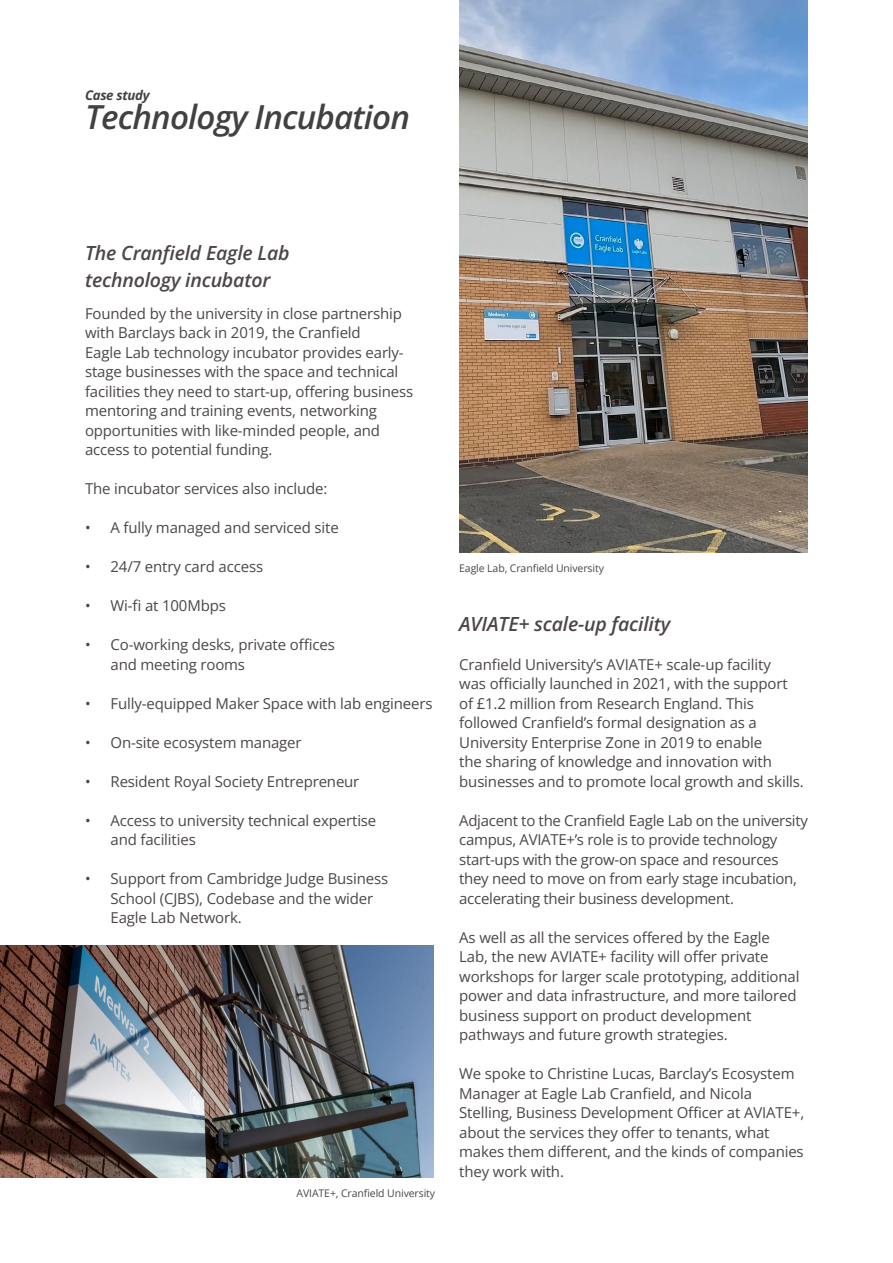
<style>
.page{position:relative;width:893px;height:1263px;background:#fff}
.page>*{position:absolute;margin:0;border:0;box-sizing:border-box;transform-origin:0 0}
.t1{font:italic 600 33.15px "Open Sans";letter-spacing:-.025em;color:#414042}
.CB___H2_page_subtitl{font:italic 600 19.5px/27px "Open Sans";letter-spacing:-.01em;color:#4c4647}
.CB___Body_grey{font:15px/19.5px "Open Sans";letter-spacing:-.01em;color:#4c4647}
.t2{font:italic 700 13.2px "Open Sans";letter-spacing:-.025em;color:#414042}
.CB___Footnotes{font:10.5px "Open Sans";letter-spacing:-.01em;color:#4c4647}
</style>
<div class="page">
<img style="left:459px;top:0;width:349px;height:553px">
<img style="left:0;top:946px;width:434px;height:232px">
<p class="t2" style="left:85px;top:86px;width:66px">Case study</p>
<h1 class="t1" style="left:85px;top:94px;width:326px">Technology Incubation</h1>
<p class="CB___H2_page_subtitl" style="left:85px;top:239px;width:206px">The Cranfield Eagle Lab technology incubator</p>
<p class="CB___Body_grey" style="left:85px;top:303px;width:330px">Founded by the university in close partnership with Barclays back in 2019, the Cranfield<br>Eagle Lab technology incubator provides early&shy;stage businesses with the space and technical facilities they need to start-up, offering business mentoring and training events, networking opportunities with like-minded people, and access to potential funding.</p>
<p class="CB___Body_grey" style="left:85px;top:479px;width:244px">The incubator services also include:</p>
<p class="CB___Body_grey" style="left:85px;top:518px;width:255px">• A fully managed and serviced site</p>
<p class="CB___Body_grey" style="left:85px;top:557px;width:180px">• 24/7 entry card access</p>
<p class="CB___Body_grey" style="left:85px;top:596px;width:142px">• Wi-fi at 100Mbps</p>
<p class="CB___Body_grey" style="left:111px;top:635px;width:226px;text-indent:-26px">• Co-working desks, private offices and meeting rooms</p>
<p class="CB___Body_grey" style="left:85px;top:693px;width:349px">• Fully-equipped Maker Space with lab engineers</p>
<p class="CB___Body_grey" style="left:85px;top:732px;width:218px">• On-site ecosystem manager</p>
<p class="CB___Body_grey" style="left:85px;top:771px;width:276px">• Resident Royal Society Entrepreneur</p>
<p class="CB___Body_grey" style="left:111px;top:810px;width:267px;text-indent:-26px">• Access to university technical expertise and facilities</p>
<p class="CB___Body_grey" style="left:111px;top:869px;width:279px;text-indent:-26px">• Support from Cambridge Judge Business<br>School (CJBS), Codebase and the wider<br>Eagle Lab Network.</p>
<p class="CB___Footnotes" style="left:297px;top:1186px;width:140px">AVIATE+, Cranfield University</p>
<p class="CB___Footnotes" style="left:459px;top:561px;width:146px">Eagle Lab, Cranfield University</p>
<p class="CB___H2_page_subtitl" style="left:459px;top:609px;width:213px">AVIATE+ scale-up facility</p>
<p class="CB___Body_grey" style="left:459px;top:654px;width:346px">Cranfield University’s AVIATE+ scale-up facility<br>was officially launched in 2021, with the support of £1.2 million from Research England. This followed Cranfield’s formal designation as a University Enterprise Zone in 2019 to enable<br>the sharing of knowledge and innovation with businesses and to promote local growth and skills.</p>
<p class="CB___Body_grey" style="left:459px;top:810px;width:350px">Adjacent to the Cranfield Eagle Lab on the university campus, AVIATE+’s role is to provide technology start-ups with the grow-on space and resources they need to move on from early stage incubation, accelerating their business development.</p>
<p class="CB___Body_grey" style="left:459px;top:927px;width:342px">As well as all the services offered by the Eagle Lab, the new AVIATE+ facility will offer private workshops for larger scale prototyping, additional power and data infrastructure, and more tailored business support on product development pathways and future growth strategies.</p>
<p class="CB___Body_grey" style="left:459px;top:1064px;width:346px">We spoke to Christine Lucas, Barclay’s Ecosystem Manager at Eagle Lab Cranfield, and Nicola Stelling, Business Development Officer at AVIATE+, about the services they offer to tenants, what makes them different, and the kinds of companies they work with.</p>
</div>
